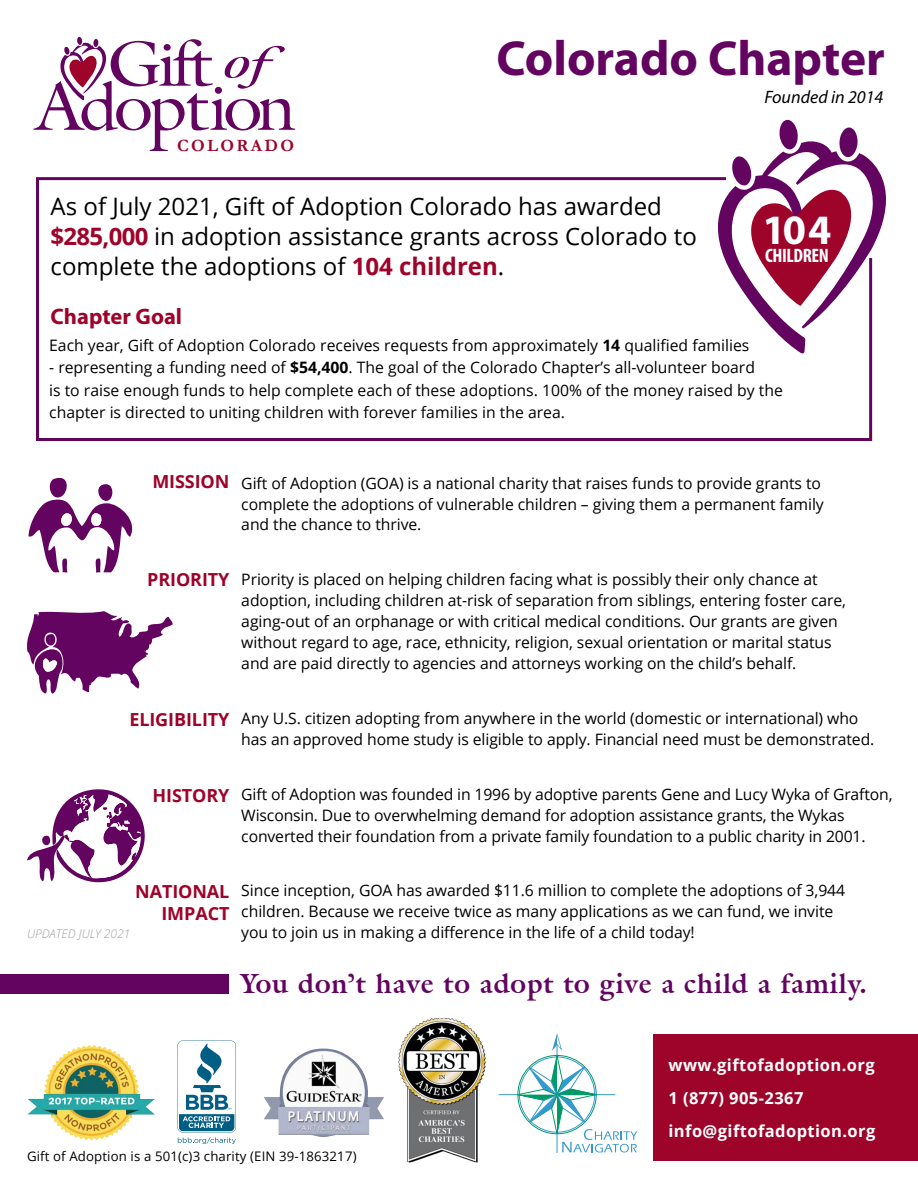
<style>
.page{position:relative;width:918px;height:1188px;background:#fff}
.page>*{position:absolute;margin:0;border:0;box-sizing:border-box;transform-origin:0 0}
.t1{font:700 49.5px "Myriad Pro";color:#630460}
.t2{font:700 42px "Myriad Pro";color:#fff}
.t3{font:700 27px "Galliard IT Cby BT";letter-spacing:.035em;color:#630460}
.t4{font:24px/30px "Open Sans";color:#000}
.t5{font:700 22.5px "Myriad Pro";color:#9e032a}
.t6{font:700 condensed 19.5px "Myriad Pro";letter-spacing:-.02em;color:#fff}
.t7{font:700 18px/21.6px "Open Sans";letter-spacing:-.005em;color:#9e032a;text-align:right}
.t8{font:italic 18px "Myriad Pro";color:#000}
.t9{font:700 17.25px "Garamond";letter-spacing:.135em;color:#9e032a}
.t10{font:700 16.5px/33px "Open Sans";letter-spacing:.025em;color:#fff}
.t11{font:15.75px/21px "Open Sans";letter-spacing:-.005em;color:#000}
.t12{font:13.2px "Open Sans";letter-spacing:.01em;color:#000}
.t13{font:italic 300 12px "Open Sans";color:#9d9fa2}
.s1{font-weight:700;color:#9e032a}
.s2{font-weight:700}
</style>
<div class="page">
<div style="left:653px;top:1035px;width:265px;height:126px;background:#9e032a"></div>
<div style="left:36px;top:177px;width:836px;height:264px;border:3px solid #630460"></div>
<svg style="left:702px;top:119px;width:184px;height:234px"></svg>
<svg style="left:28px;top:477px;width:105px;height:96px"></svg>
<svg style="left:27px;top:611px;width:146px;height:83px"></svg>
<svg style="left:27px;top:789px;width:118px;height:93px"></svg>
<hr style="left:499px;top:1094px;width:116px;height:1px;background:#349acd">
<hr style="left:557px;top:1036px;width:1px;height:117px;background:#349acd">
<svg style="left:511px;top:1033px;width:126px;height:119px"></svg>
<svg style="left:177px;top:1040px;width:59px;height:104px"></svg>
<img style="left:27px;top:1045px;width:128px;height:96px">
<img style="left:264px;top:1049px;width:120px;height:88px">
<img style="left:398px;top:1018px;width:88px;height:145px">
<div style="left:0;top:974px;width:229px;height:20px;background:#630460"></div>
<svg style="left:33px;top:37px;width:262px;height:114px"></svg>
<p class="t9" style="left:177px;top:134px;width:118px">COLORADO</p>
<h1 class="t1" style="left:496px;top:26px;width:390px">Colorado Chapter</h1>
<p class="t8" style="left:764px;top:85px;width:121px">Founded in 2014</p>
<h3 class="t4" style="left:51px;top:191px;width:648px">As of July 2021, Gift of Adoption Colorado has awarded <span class="s1">$285,000</span> in adoption assistance grants across Colorado to complete the adoptions of <span class="s1">104 children</span>.</h3>
<h3 class="t5" style="left:51px;top:301px;width:133px">Chapter Goal</h3>
<p class="t11" style="left:49px;top:334px;width:702px">Each year, Gift of Adoption Colorado receives requests from approximately <span class="s2">14</span> qualified families</p>
<p class="t11" style="left:49px;top:356px;width:735px;line-height:22.5px">- representing a funding need of <span class="s2">$54,400</span>. The goal of the Colorado Chapter’s all-volunteer board<br>is to raise enough funds to help complete each of these adoptions. 100% of the money raised by the chapter is directed to uniting children with forever families in the area.</p>
<h2 class="t2" style="left:763px;top:202px;width:70px">104</h2>
<p class="t6" style="left:765px;top:243px;width:65px">CHILDREN</p>
<p class="t7" style="left:152px;top:470px;width:79px">MISSION</p>
<p class="t11" style="left:241px;top:472px;width:584px">Gift of Adoption (GOA) is a national charity that raises funds to provide grants to complete the adoptions of vulnerable children – giving them a permanent family and the chance to thrive.</p>
<p class="t7" style="left:147px;top:568px;width:84px">PRIORITY</p>
<p class="t7" style="left:129px;top:708px;width:102px">ELIGIBILITY</p>
<p class="t7" style="left:153px;top:784px;width:78px">HISTORY</p>
<p class="t7" style="left:135px;top:881px;width:96px">NATIONAL<br>IMPACT</p>
<p class="t13" style="left:27px;top:925px;width:105px">UPDATED JULY 2021</p>
<p class="t11" style="left:241px;top:569px;width:606px">Priority is placed on helping children facing what is possibly their only chance at adoption, including children at-risk of separation from siblings, entering foster care, aging-out of an orphanage or with critical medical conditions. Our grants are given without regard to age, race, ethnicity, religion, sexual orientation or marital status and are paid directly to agencies and attorneys working on the child’s behalf.</p>
<p class="t11" style="left:241px;top:707px;width:635px">Any U.S. citizen adopting from anywhere in the world (domestic or international) who has an approved home study is eligible to apply. Financial need must be demonstrated.</p>
<p class="t11" style="left:241px;top:783px;width:653px">Gift of Adoption was founded in 1996 by adoptive parents Gene and Lucy Wyka of Grafton,<br>Wisconsin. Due to overwhelming demand for adoption assistance grants, the Wykas converted their foundation from a private family foundation to a public charity in 2001.</p>
<p class="t11" style="left:241px;top:880px;width:605px">Since inception, GOA has awarded $11.6 million to complete the adoptions of 3,944 children. Because we receive twice as many applications as we can fund, we invite you to join us in making a difference in the life of a child today!</p>
<h3 class="t3" style="left:240px;top:965px;width:629px">You don’t have to adopt to give a child a family.</h3>
<p class="t10" style="left:669px;top:1048px;width:208px">www.giftofadoption.org<br>1 (877) 905-2367 info@giftofadoption.org</p>
<p class="t12" style="left:27px;top:1148px;width:331px">Gift of Adoption is a 501(c)3 charity (EIN 39-1863217)</p>
</div>
